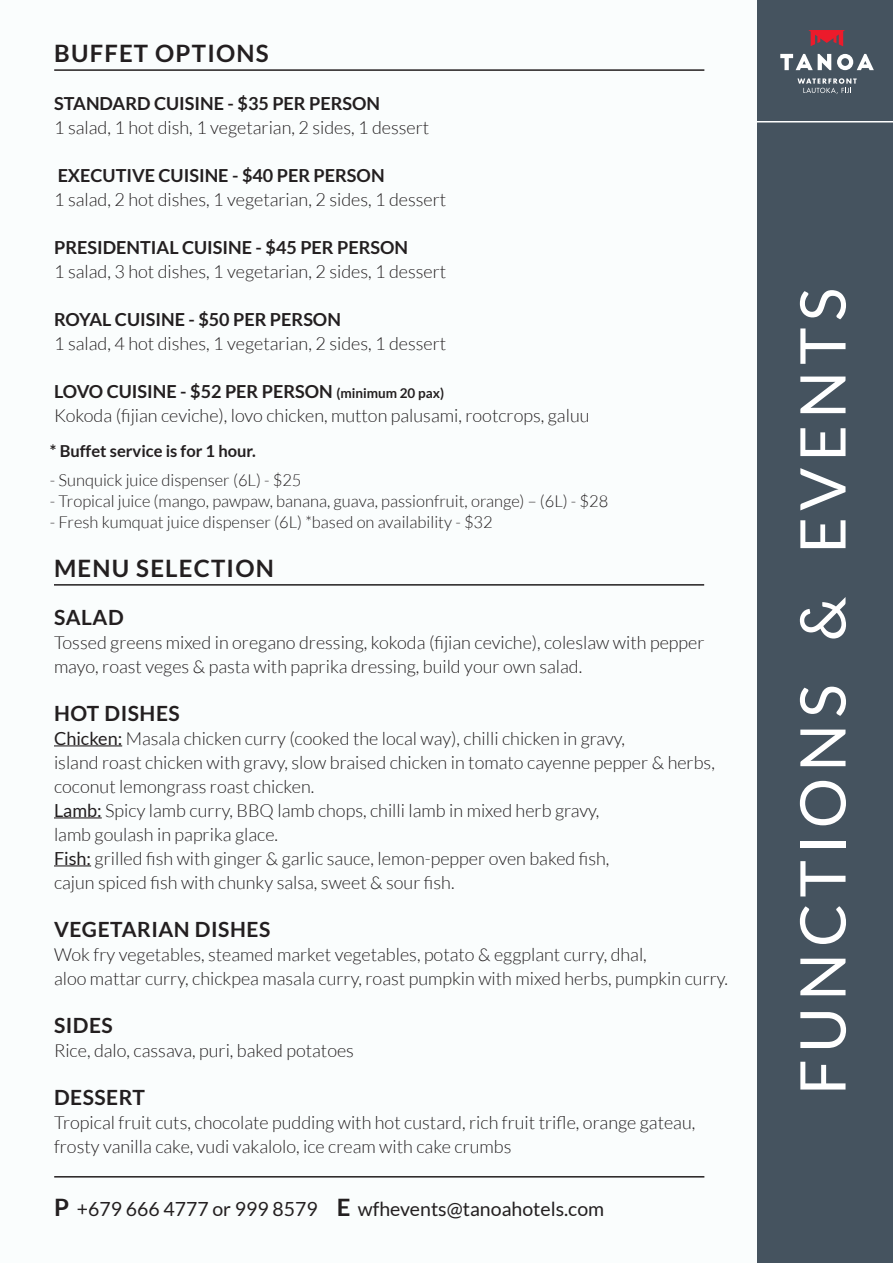
<style>
.page{position:relative;width:893px;height:1263px;background:#fff}
.page>*{position:absolute;margin:0;border:0;box-sizing:border-box;transform-origin:0 0}
.t1{font:63px "Lato";letter-spacing:.1em;color:#fff}
.t2{font:700 24px "Lato";letter-spacing:.05em;color:#231f20}
.t3{font:700 21px "Lato";letter-spacing:.025em;color:#231f20}
.t4{font:19.5px "Lato";color:#231f20}
.t5{font:300 18px/24px "Lato";color:#231f20}
.t6{font:700 18px "Lato";color:#231f20}
.t7{font:300 16.5px "Lato";color:#231f20}
.t8{font:700 16.5px "Lato";color:#231f20}
.s1{font-weight:700}
.s2{font-weight:700;font-size:13.5px}
.s3{font-weight:400}
.s4{font-weight:700;font-size:24px}
</style>
<div class="page">
<div style="left:757px;top:0;width:136px;height:1263px;background:#45535f"></div>
<div style="left:0;top:0;width:757px;height:1263px;background:#fafdfd"></div>
<svg style="left:780px;top:54px;width:51px;height:16px"></svg>
<svg style="left:837px;top:54px;width:37px;height:16px"></svg>
<svg style="left:808px;top:30px;width:37px;height:16px"></svg>
<svg style="left:797px;top:78px;width:60px;height:16px"></svg>
<hr style="left:54px;top:745px;width:68px;height:1px;background:#231f20">
<hr style="left:54px;top:817px;width:48px;height:1px;background:#231f20">
<hr style="left:54px;top:865px;width:37px;height:1px;background:#231f20">
<hr style="left:757px;top:121px;width:136px;height:1px;background:#fff">
<hr style="left:54px;top:584px;width:650px;height:2px;background:#231f20">
<hr style="left:54px;top:69px;width:650px;height:2px;background:#231f20">
<hr style="left:54px;top:1176px;width:650px;height:1px;background:#231f20">
<h2 class="t2" style="left:54px;top:39px;width:216px">BUFFET OPTIONS</h2>
<p class="t6" style="left:54px;top:93px;width:327px">STANDARD CUISINE - $35 PER PERSON</p>
<p class="t5" style="left:54px;top:115px;width:377px">1 salad, 1 hot dish, 1 vegetarian, 2 sides, 1 dessert</p>
<p class="t6" style="left:58px;top:165px;width:328px">EXECUTIVE CUISINE - $40 PER PERSON</p>
<p class="t5" style="left:54px;top:187px;width:394px">1 salad, 2 hot dishes, 1 vegetarian, 2 sides, 1 dessert</p>
<p class="t6" style="left:54px;top:237px;width:355px">PRESIDENTIAL CUISINE - $45 PER PERSON</p>
<p class="t5" style="left:54px;top:259px;width:394px">1 salad, 3 hot dishes, 1 vegetarian, 2 sides, 1 dessert</p>
<p class="t6" style="left:54px;top:309px;width:288px">ROYAL CUISINE - $50 PER PERSON</p>
<p class="t5" style="left:54px;top:331px;width:394px">1 salad, 4 hot dishes, 1 vegetarian, 2 sides, 1 dessert</p>
<p class="t5" style="left:54px;top:379px;width:537px"><span class="s1">LOVO CUISINE - $52 PER PERSON</span> <span class="s2">(minimum 20 pax)<br></span>Kokoda (fijian ceviche), lovo chicken, mutton palusami, rootcrops, galuu</p>
<p class="t8" style="left:50px;top:441px;width:207px">* Buffet service is for 1 hour.</p>
<p class="t7" style="left:50px;top:471px;width:253px">- Sunquick juice dispenser (6L) - $25</p>
<p class="t7" style="left:50px;top:492px;width:560px">- Tropical juice (mango, pawpaw, banana, guava, passionfruit, orange) – (6L) - $28</p>
<p class="t7" style="left:50px;top:513px;width:444px">- Fresh kumquat juice dispenser (6L) *based on availability - $32</p>
<h2 class="t2" style="left:54px;top:554px;width:221px">MENU SELECTION</h2>
<p class="t3" style="left:54px;top:605px;width:71px">SALAD</p>
<p class="t5" style="left:54px;top:630px;width:652px">Tossed greens mixed in oregano dressing, kokoda (fijian ceviche), coleslaw with pepper mayo, roast veges &amp; pasta with paprika dressing, build your own salad.</p>
<p class="t3" style="left:54px;top:701px;width:127px">HOT DISHES</p>
<p class="t5" style="left:54px;top:726px;width:662px"><span class="s3">Chicken:</span> Masala chicken curry (cooked the local way), chilli chicken in gravy,<br>island roast chicken with gravy, slow braised chicken in tomato cayenne pepper &amp; herbs, coconut lemongrass roast chicken.<br><span class="s3">Lamb:</span> Spicy lamb curry, BBQ lamb chops, chilli lamb in mixed herb gravy,<br>lamb goulash in paprika glace.<br><span class="s3">Fish:</span> grilled fish with ginger &amp; garlic sauce, lemon-pepper oven baked fish,<br>cajun spiced fish with chunky salsa, sweet &amp; sour fish.</p>
<p class="t3" style="left:54px;top:917px;width:218px">VEGETARIAN DISHES</p>
<p class="t5" style="left:54px;top:942px;width:676px">Wok fry vegetables, steamed market vegetables, potato &amp; eggplant curry, dhal,<br>aloo mattar curry, chickpea masala curry, roast pumpkin with mixed herbs, pumpkin curry.</p>
<p class="t3" style="left:54px;top:1013px;width:60px">SIDES</p>
<p class="t5" style="left:54px;top:1038px;width:302px">Rice, dalo, cassava, puri, baked potatoes</p>
<p class="t3" style="left:54px;top:1085px;width:93px">DESSERT</p>
<p class="t5" style="left:54px;top:1110px;width:643px">Tropical fruit cuts, chocolate pudding with hot custard, rich fruit trifle, orange gateau, frosty vanilla cake, vudi vakalolo, ice cream with cake crumbs</p>
<p class="t4" style="left:54px;top:1198px;width:552px"><span class="s4">P</span> +679 666 4777 or 999 8579 <span class="s4">E</span> wfhevents@tanoahotels.com</p>
<h1 class="t1" style="left:788px;top:1095px;width:809px;rotate:-90deg">FUNCTIONS &amp; EVENTS</h1>
</div>
